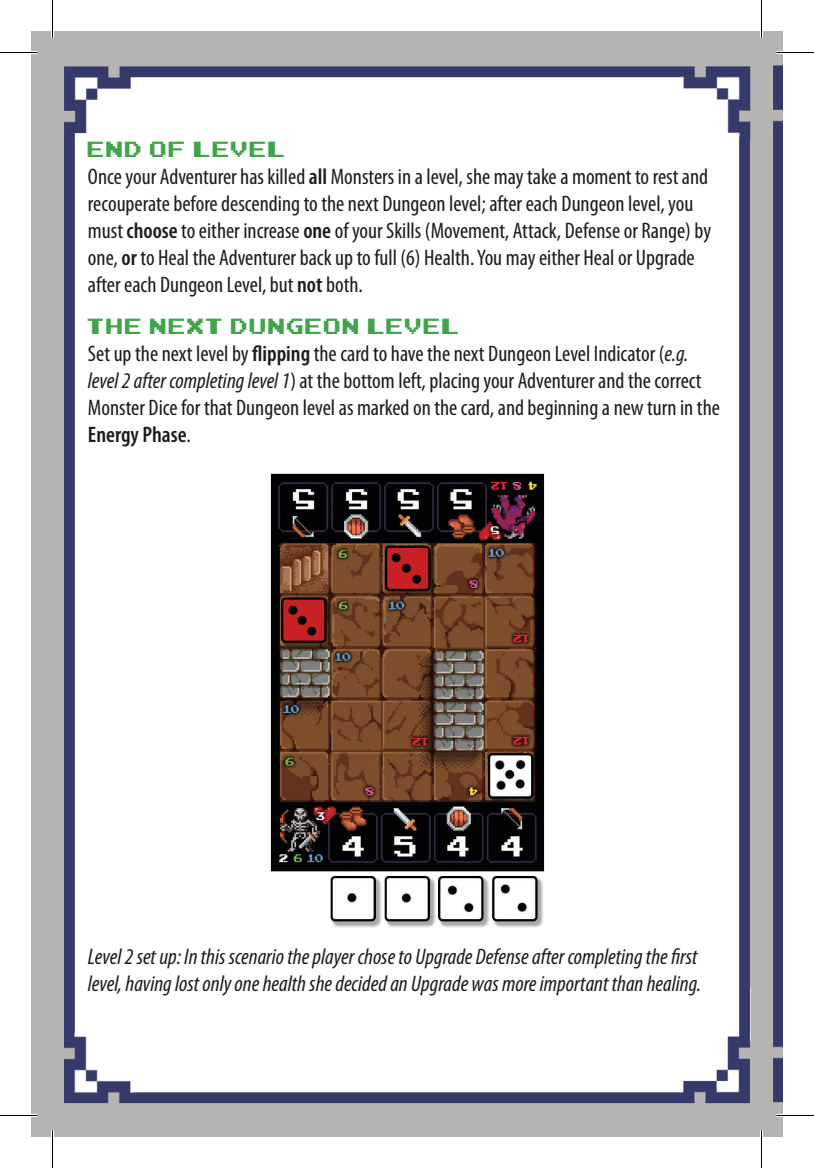
<style>
.page{position:relative;width:814px;height:1168px;background:#fff}
.page>*{position:absolute;margin:0;border:0;box-sizing:border-box;transform-origin:0 0}
.t1{font:35px "Arcadepix Plus";color:#3fa548}
.t2{font:condensed 22.5px/27px "Myriad Pro";color:#1c1c1b}
.t3{font:italic condensed 22.5px/27px "Myriad Pro";color:#1c1c1b}
.s1{font-weight:600}
.s2{font-style:italic}
</style>
<div class="page">
<img style="left:31px;top:31px;width:730px;height:1106px">
<img style="left:761px;top:31px;width:21px;height:1106px">
<img style="left:258px;top:460px;width:298px;height:477px">
<hr style="left:0;top:51px;width:38px;height:3px;background:#fff">
<hr style="left:776px;top:51px;width:38px;height:3px;background:#fff">
<hr style="left:0;top:1114px;width:38px;height:3px;background:#fff">
<hr style="left:776px;top:1114px;width:38px;height:3px;background:#fff">
<hr style="left:51px;top:0;width:3px;height:38px;background:#fff">
<hr style="left:51px;top:1130px;width:3px;height:38px;background:#fff">
<hr style="left:760px;top:0;width:3px;height:38px;background:#fff">
<hr style="left:760px;top:1130px;width:3px;height:38px;background:#fff">
<hr style="left:0;top:52px;width:38px;height:1px;background:#000">
<hr style="left:776px;top:52px;width:38px;height:1px;background:#000">
<hr style="left:0;top:1115px;width:38px;height:1px;background:#000">
<hr style="left:776px;top:1115px;width:38px;height:1px;background:#000">
<hr style="left:52px;top:0;width:1px;height:38px;background:#000">
<hr style="left:52px;top:1130px;width:1px;height:38px;background:#000">
<hr style="left:761px;top:0;width:1px;height:38px;background:#000">
<hr style="left:761px;top:1130px;width:1px;height:38px;background:#000">
<p class="t1" style="left:88px;top:135px;width:201px">END OF LEVEL</p>
<p class="t2" style="left:88px;top:163px;width:624px">Once your Adventurer has killed <span class="s1">all</span> Monsters in a level, she may take a moment to rest and recouperate before descending to the next Dungeon level; after each Dungeon level, you must <span class="s1">choose</span> to either increase <span class="s1">one</span> of your Skills (Movement, Attack, Defense or Range) by one, <span class="s1">or</span> to Heal the Adventurer back up to full (6) Health. You may either Heal or Upgrade after each Dungeon Level, but <span class="s1">not</span> both.</p>
<p class="t1" style="left:88px;top:312px;width:374px">THE NEXT DUNGEON LEVEL</p>
<p class="t2" style="left:88px;top:340px;width:633px">Set up the next level by <span class="s1">flipping</span> the card to have the next Dungeon Level Indicator (<span class="s2">e.g. level 2 after completing level 1</span>) at the bottom left, placing your Adventurer and the correct Monster Dice for that Dungeon level as marked on the card, and beginning a new turn in the <span class="s1">Energy Phase</span>.</p>
<p class="t3" style="left:88px;top:943px;width:615px">Level 2 set up: In this scenario the player chose to Upgrade Defense after completing the first level, having lost only one health she decided an Upgrade was more important than healing.</p>
</div>
